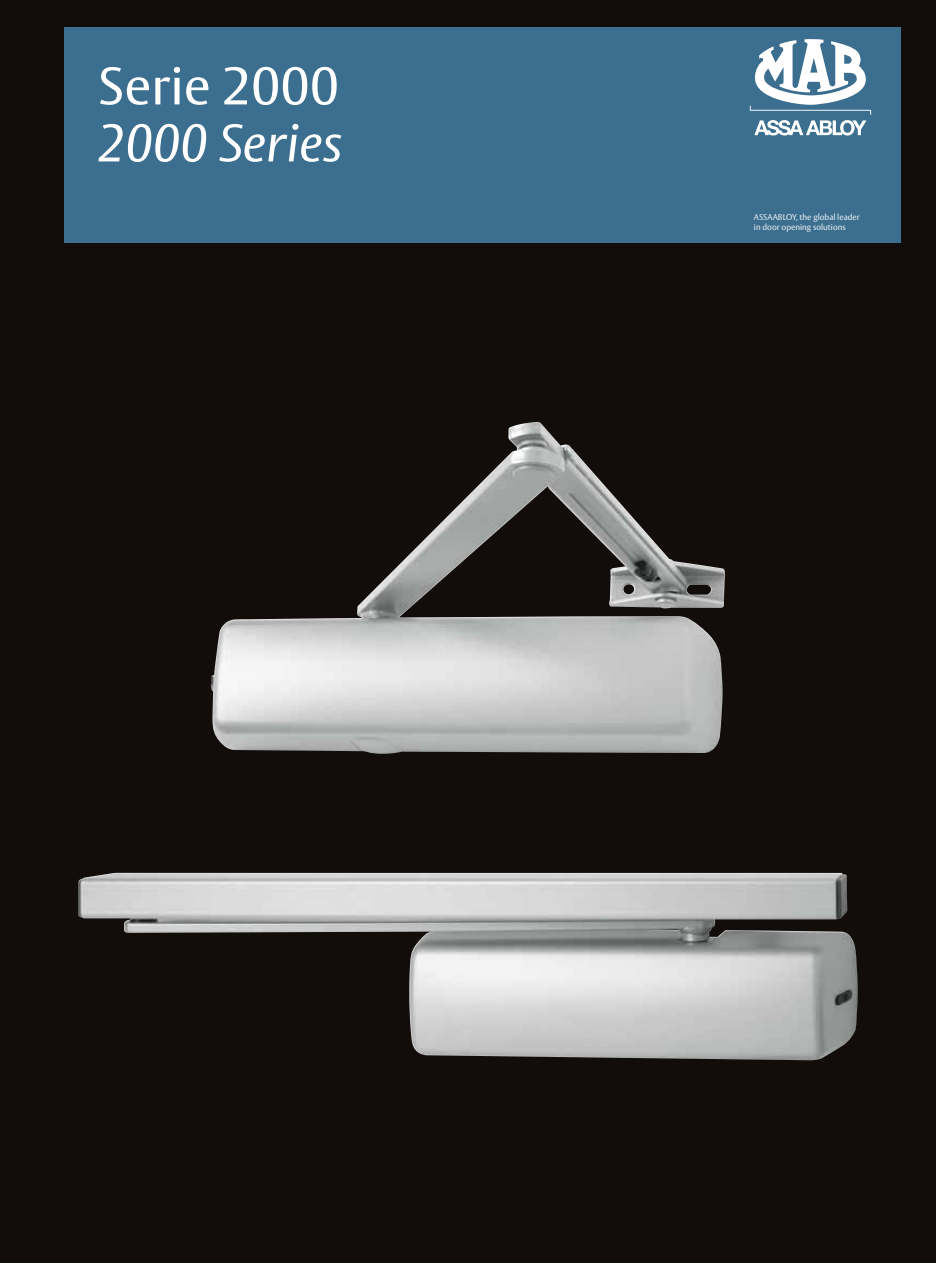
<style>
.page{position:relative;width:936px;height:1263px;background:#fff}
.page>*{position:absolute;margin:0;border:0;box-sizing:border-box;transform-origin:0 0}
.t1{font:italic 52.5px "ASSA Vesta";color:#fff}
.t2{font:52.5px "ASSA Vesta";color:#fff}
.t3{font:300 8.4px/10.1px "ASSA Vesta";color:#fff}
</style>
<div class="page">
<div style="left:0;top:0;width:935px;height:1263px;background:#120d0a"></div>
<div style="left:64px;top:28px;width:836px;height:215px;background:#3b6e8f"></div>
<svg style="left:749px;top:39px;width:122px;height:96px"></svg>
<img style="left:211px;top:422px;width:514px;height:332px">
<img style="left:78px;top:873px;width:779px;height:187px">
<h1 class="t2" style="left:98px;top:54px;width:243px">Serie 2000</h1>
<h1 class="t1" style="left:98px;top:111px;width:246px">2000 Series</h1>
<p class="t3" style="left:753px;top:212px;width:107px">ASSAABLOY, the global leader in door opening solutions</p>
</div>
